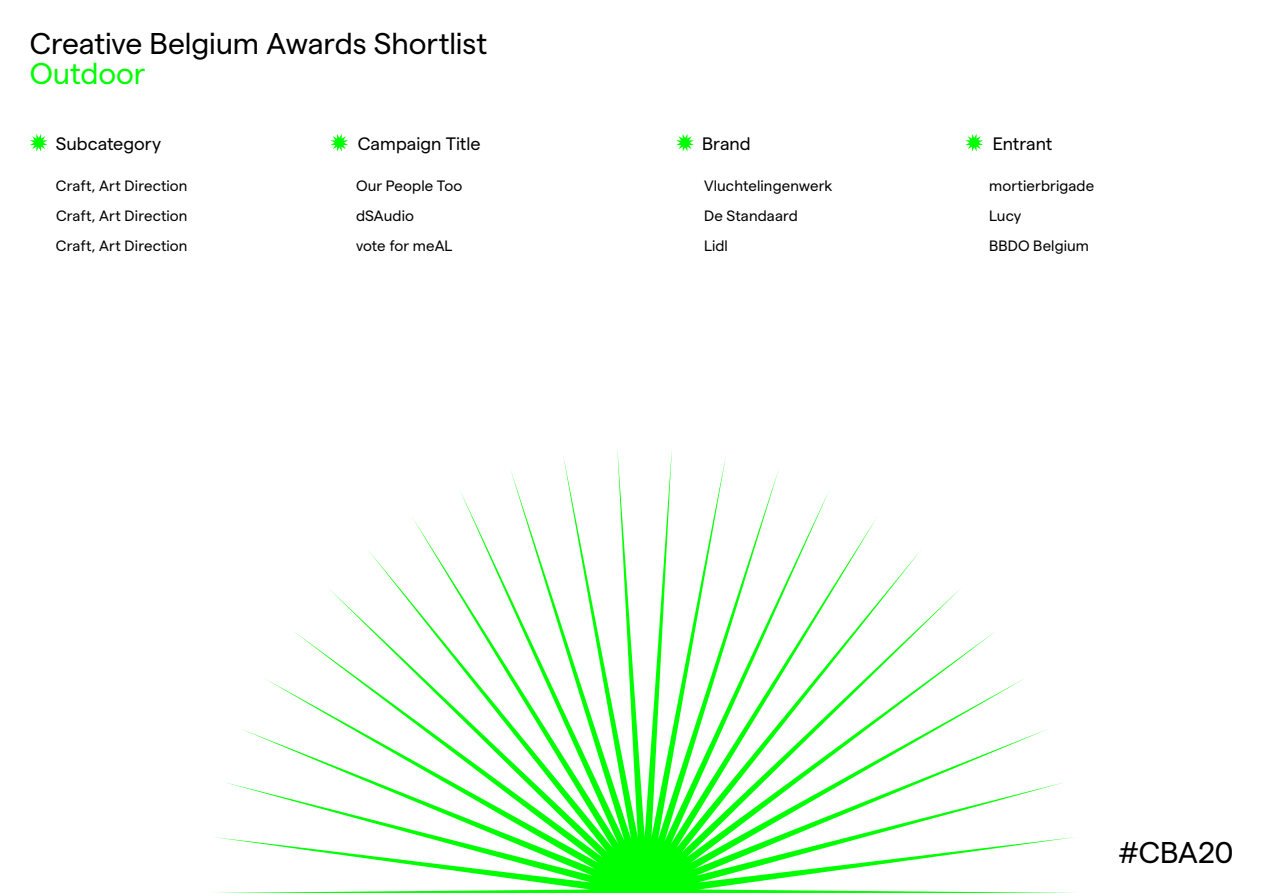
<style>
.page{position:relative;width:1263px;height:893px;background:#fff}
.page>*{position:absolute;margin:0;border:0;box-sizing:border-box;transform-origin:0 0}
.t1{font:30px "Matter";letter-spacing:-.005em;color:#000}
.t2{font:30px "Matter";letter-spacing:-.005em;color:#0f0}
.t3{font:18px "Matter";color:#000}
.t4{font:15px "Matter";letter-spacing:.01em;color:#000}
</style>
<div class="page">
<svg style="left:30px;top:134px;width:18px;height:18px"></svg>
<svg style="left:330px;top:134px;width:18px;height:18px"></svg>
<svg style="left:676px;top:134px;width:18px;height:18px"></svg>
<svg style="left:965px;top:134px;width:18px;height:18px"></svg>
<svg style="left:213px;top:449px;width:863px;height:444px"></svg>
<h1 class="t1" style="left:30px;top:22px;width:459px">Creative Belgium Awards Shortlist</h1>
<h1 class="t2" style="left:30px;top:52px;width:117px">Outdoor</h1>
<p class="t3" style="left:56px;top:130px;width:107px">Subcategory</p>
<p class="t3" style="left:358px;top:130px;width:124px">Campaign Title</p>
<p class="t3" style="left:702px;top:130px;width:50px">Brand</p>
<p class="t3" style="left:993px;top:130px;width:61px">Entrant</p>
<p class="t4" style="left:56px;top:174px;width:133px">Craft, Art Direction</p>
<p class="t4" style="left:356px;top:174px;width:108px">Our People Too</p>
<p class="t4" style="left:704px;top:174px;width:130px">Vluchtelingenwerk</p>
<p class="t4" style="left:989px;top:174px;width:107px">mortierbrigade</p>
<p class="t4" style="left:56px;top:204px;width:133px">Craft, Art Direction</p>
<p class="t4" style="left:356px;top:204px;width:59px">dSAudio</p>
<p class="t4" style="left:704px;top:204px;width:95px">De Standaard</p>
<p class="t4" style="left:989px;top:204px;width:34px">Lucy</p>
<p class="t4" style="left:56px;top:234px;width:133px">Craft, Art Direction</p>
<p class="t4" style="left:356px;top:234px;width:98px">vote for meAL</p>
<p class="t4" style="left:704px;top:234px;width:25px">Lidl</p>
<p class="t4" style="left:989px;top:234px;width:102px">BBDO Belgium</p>
<h1 class="t1" style="left:1118px;top:831px;width:116px">#CBA20</h1>
</div>
